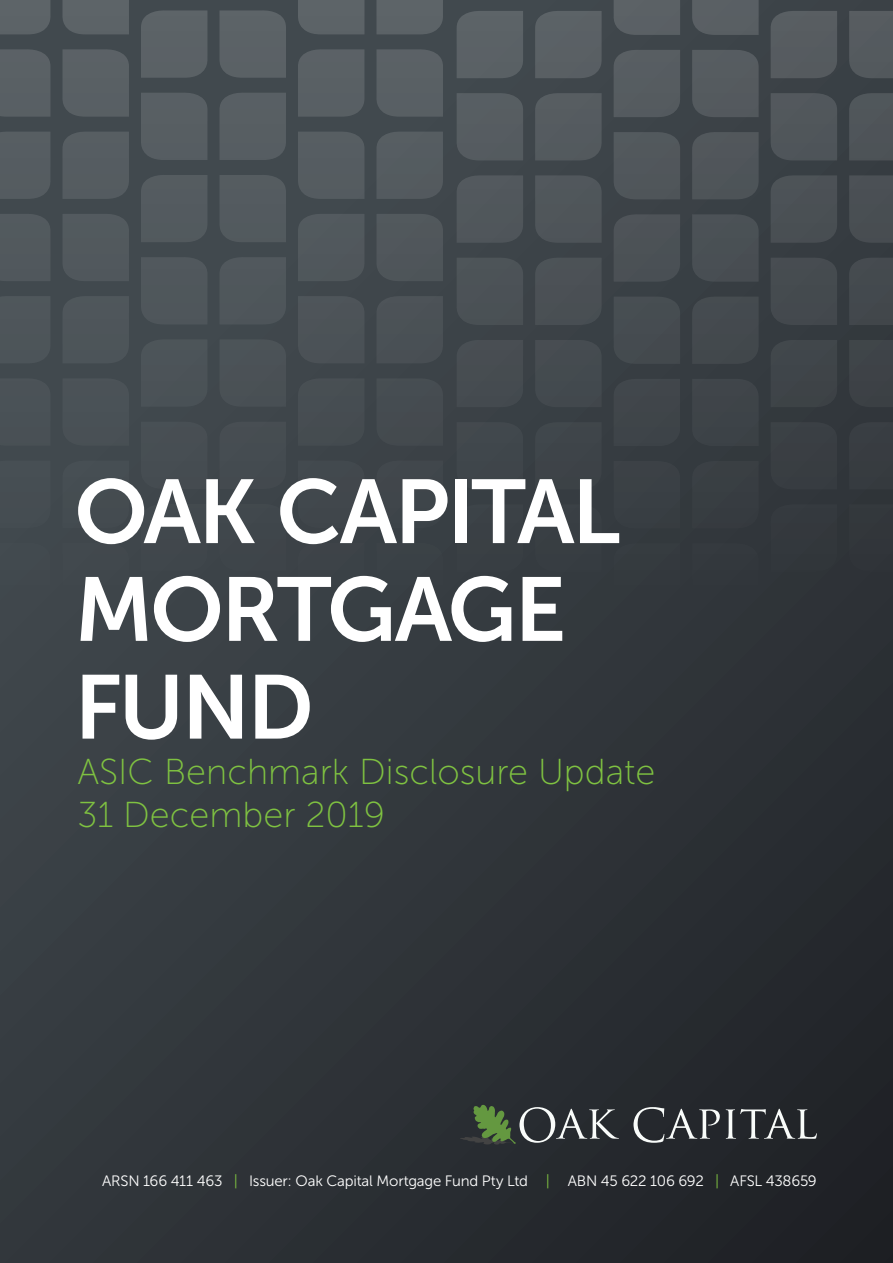
<style>
.page{position:relative;width:893px;height:1263px;background:#fff}
.page>*{position:absolute;margin:0;border:0;box-sizing:border-box;transform-origin:0 0}
.t1{font:90px "Museo Sans 700";letter-spacing:-.035em;color:#fff}
.t2{font:36px "Museo Sans 100";color:#7fc241}
.t3{font:15px "Museo Sans 300";letter-spacing:-.015em;color:#fff}
.s1{color:#7fc241}
</style>
<div class="page">
<div style="left:0;top:0;width:893px;height:1263px;background:linear-gradient(to bottom,#424a4f,#282c30)"></div>
<div style="left:612px;top:0;width:68px;height:35px;background:#5a6065"></div>
<div style="left:691px;top:0;width:68px;height:35px;background:#595f64"></div>
<div style="left:848px;top:10px;width:45px;height:68px;background:#545a5f"></div>
<div style="left:771px;top:10px;width:67px;height:68px;background:#565b60"></div>
<svg style="left:691px;top:49px;width:68px;height:68px;background:#53595d"></svg>
<div style="left:614px;top:49px;width:67px;height:68px;background:#565c60"></div>
<svg style="left:535px;top:10px;width:68px;height:68px;background:#585e63"></svg>
<div style="left:457px;top:10px;width:67px;height:68px;background:#5b6166"></div>
<svg style="left:455px;top:92px;width:68px;height:68px;background:#545b5f"></svg>
<div style="left:535px;top:92px;width:68px;height:68px;background:#545a5f"></div>
<svg style="left:612px;top:131px;width:68px;height:68px;background:#4f5559"></svg>
<svg style="left:692px;top:131px;width:68px;height:68px;background:#4e5358"></svg>
<svg style="left:769px;top:92px;width:68px;height:68px;background:#4e5459"></svg>
<div style="left:849px;top:92px;width:44px;height:68px;background:#4e5358"></div>
<div style="left:848px;top:174px;width:45px;height:69px;background:#494e53"></div>
<div style="left:771px;top:174px;width:67px;height:69px;background:#4a5054"></div>
<svg style="left:691px;top:213px;width:68px;height:69px;background:#474e52"></svg>
<div style="left:614px;top:213px;width:67px;height:69px;background:#4b5155"></div>
<svg style="left:534px;top:174px;width:68px;height:69px;background:#4d5458"></svg>
<div style="left:457px;top:174px;width:67px;height:69px;background:#50575b"></div>
<div style="left:455px;top:257px;width:68px;height:68px;background:#4b5156"></div>
<div style="left:535px;top:257px;width:68px;height:68px;background:#4a5054"></div>
<div style="left:612px;top:295px;width:68px;height:69px;background:#454b50"></div>
<div style="left:692px;top:295px;width:68px;height:69px;background:#44494e"></div>
<div style="left:769px;top:257px;width:68px;height:68px;background:#444a4e"></div>
<div style="left:849px;top:257px;width:44px;height:68px;background:#43494e"></div>
<div style="left:848px;top:339px;width:45px;height:68px;background:#3e4247"></div>
<div style="left:771px;top:339px;width:67px;height:68px;background:#3f4449"></div>
<div style="left:692px;top:379px;width:68px;height:68px;background:#3e4448"></div>
<div style="left:614px;top:378px;width:67px;height:68px;background:#3f4549"></div>
<div style="left:534px;top:339px;width:68px;height:68px;background:#434a4f"></div>
<div style="left:457px;top:339px;width:67px;height:68px;background:#464c51"></div>
<div style="left:455px;top:421px;width:68px;height:68px;background:#3f464b"></div>
<div style="left:535px;top:421px;width:68px;height:68px;background:#3e4348"></div>
<div style="left:612px;top:460px;width:68px;height:68px;background:#3a4045"></div>
<div style="left:692px;top:460px;width:68px;height:68px;background:#383d42"></div>
<div style="left:769px;top:421px;width:68px;height:68px;background:#393e42"></div>
<div style="left:849px;top:421px;width:44px;height:68px;background:#383c41"></div>
<div style="left:848px;top:503px;width:45px;height:69px;background:#32363a"></div>
<div style="left:771px;top:503px;width:67px;height:69px;background:#33383d"></div>
<div style="left:691px;top:542px;width:68px;height:69px;background:#32373c"></div>
<div style="left:614px;top:542px;width:67px;height:69px;background:#33393d"></div>
<div style="left:534px;top:503px;width:68px;height:69px;background:#383e42"></div>
<div style="left:457px;top:503px;width:67px;height:69px;background:#3a4044"></div>
<svg style="left:0;top:0;width:52px;height:34px;background:#5a6165"></svg>
<div style="left:61px;top:0;width:68px;height:34px;background:#5c6367"></div>
<div style="left:297px;top:0;width:67px;height:34px;background:#5c6367"></div>
<div style="left:376px;top:0;width:68px;height:34px;background:#5c6367"></div>
<svg style="left:375px;top:48px;width:68px;height:69px;background:#575e62"></svg>
<svg style="left:298px;top:48px;width:68px;height:69px;background:#575e62"></svg>
<svg style="left:218px;top:9px;width:68px;height:69px;background:#595f64"></svg>
<svg style="left:141px;top:9px;width:68px;height:69px;background:#595f64"></svg>
<svg style="left:61px;top:48px;width:68px;height:69px;background:#575e62"></svg>
<div style="left:0;top:48px;width:50px;height:69px;background:#596064"></div>
<svg style="left:0;top:131px;width:52px;height:68px;background:#545b5f"></svg>
<svg style="left:62px;top:131px;width:68px;height:68px;background:#545b5f"></svg>
<div style="left:140px;top:92px;width:67px;height:68px;background:#575e62"></div>
<svg style="left:219px;top:92px;width:68px;height:68px;background:#555c61"></svg>
<div style="left:297px;top:131px;width:67px;height:68px;background:#555c61"></div>
<svg style="left:376px;top:131px;width:68px;height:68px;background:#535a5e"></svg>
<div style="left:375px;top:213px;width:68px;height:68px;background:#50565b"></div>
<svg style="left:298px;top:213px;width:68px;height:68px;background:#4f565b"></svg>
<svg style="left:218px;top:174px;width:68px;height:68px;background:#52595d"></svg>
<svg style="left:141px;top:174px;width:68px;height:68px;background:#52595d"></svg>
<svg style="left:61px;top:213px;width:68px;height:68px;background:#50575c"></svg>
<div style="left:0;top:213px;width:50px;height:68px;background:#52595d"></div>
<div style="left:0;top:295px;width:52px;height:68px;background:#4e555a"></div>
<div style="left:62px;top:295px;width:68px;height:68px;background:#4e555a"></div>
<div style="left:140px;top:256px;width:67px;height:68px;background:#4f575b"></div>
<div style="left:219px;top:256px;width:68px;height:68px;background:#4f575b"></div>
<div style="left:297px;top:295px;width:67px;height:68px;background:#4c5357"></div>
<div style="left:376px;top:295px;width:68px;height:68px;background:#4a5155"></div>
<div style="left:375px;top:377px;width:68px;height:69px;background:#454b50"></div>
<div style="left:298px;top:377px;width:68px;height:69px;background:#464d51"></div>
<div style="left:218px;top:338px;width:68px;height:69px;background:#4b5156"></div>
<div style="left:141px;top:338px;width:68px;height:69px;background:#4b5257"></div>
<div style="left:61px;top:377px;width:68px;height:69px;background:#495156"></div>
<div style="left:0;top:377px;width:50px;height:69px;background:#495156"></div>
<div style="left:0;top:459px;width:52px;height:69px;background:#464d52"></div>
<div style="left:62px;top:459px;width:68px;height:69px;background:#454d51"></div>
<div style="left:140px;top:421px;width:67px;height:68px;background:#464d52"></div>
<div style="left:219px;top:421px;width:68px;height:68px;background:#454c51"></div>
<div style="left:297px;top:459px;width:67px;height:69px;background:#41474c"></div>
<div style="left:376px;top:459px;width:68px;height:69px;background:#3f454a"></div>
<div style="left:375px;top:542px;width:68px;height:68px;background:#393f44"></div>
<div style="left:298px;top:542px;width:68px;height:68px;background:#3b4146"></div>
<div style="left:218px;top:503px;width:68px;height:68px;background:#3f464b"></div>
<div style="left:141px;top:503px;width:68px;height:68px;background:#41474c"></div>
<div style="left:61px;top:542px;width:68px;height:68px;background:#40474c"></div>
<div style="left:0;top:542px;width:50px;height:68px;background:#41484d"></div>
<svg style="left:460px;top:1105px;width:159px;height:39px;background:#49534a"></svg>
<svg style="left:633px;top:1107px;width:87px;height:36px;background:#4d5053"></svg>
<svg style="left:726px;top:1109px;width:91px;height:30px;background:#525558"></svg>
<p class="t1" style="left:74px;top:462px;width:547px">OAK CAPITAL</p>
<p class="t1" style="left:74px;top:560px;width:493px">MORTGAGE</p>
<p class="t1" style="left:74px;top:657px;width:241px">FUND</p>
<p class="t2" style="left:77px;top:752px;width:579px">ASIC Benchmark Disclosure Update</p>
<p class="t2" style="left:77px;top:796px;width:309px">31 December 2019</p>
<p class="t3" style="left:102px;top:1173px;width:716px">ARSN 166 411 463 <span class="s1">|</span> Issuer: Oak Capital Mortgage Fund Pty Ltd <span class="s1">|</span> ABN 45 622 106 692 <span class="s1">|</span> AFSL 438659</p>
</div>
